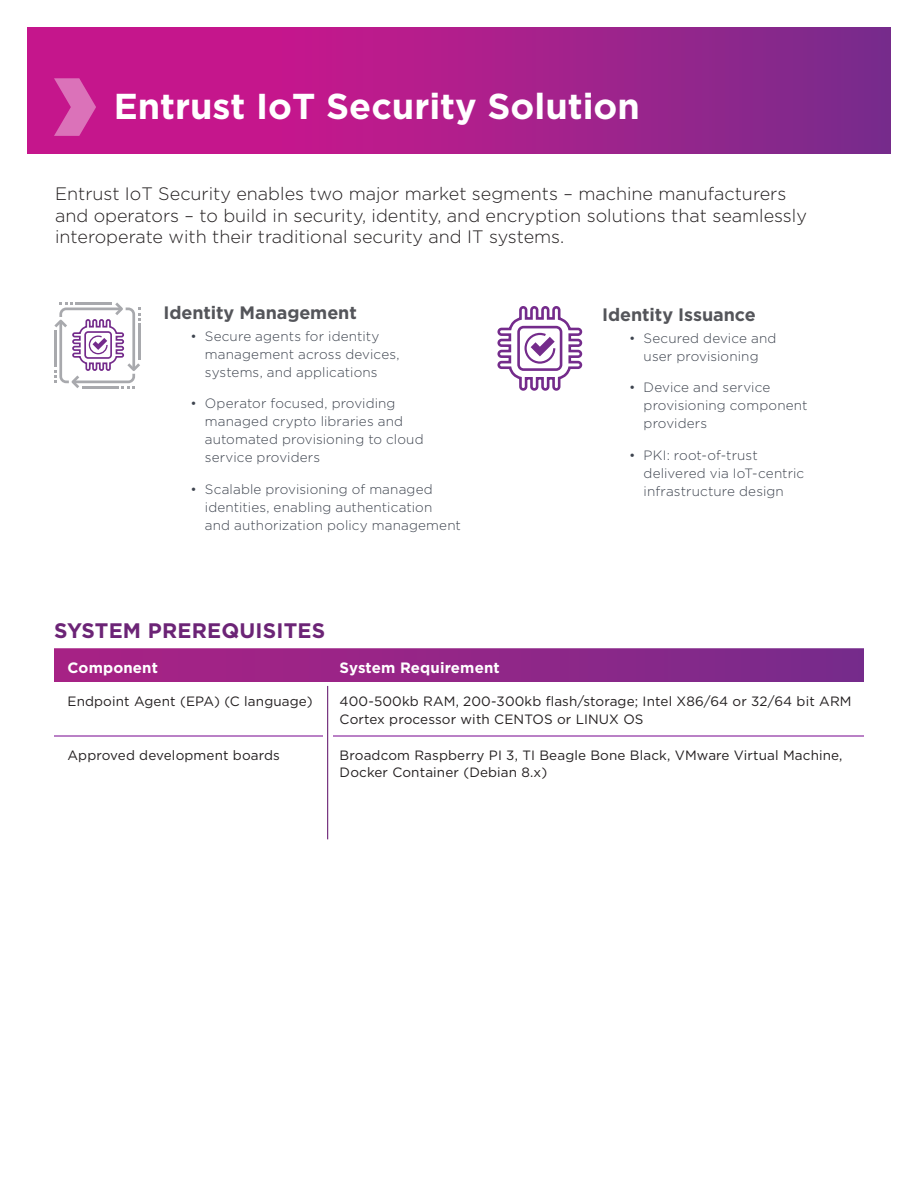
<style>
.page{position:relative;width:918px;height:1188px;background:#fff}
.page>*{position:absolute;margin:0;border:0;box-sizing:border-box;transform-origin:0 0}
._1_Title{font:700 36px "Gotham";color:#fff}
._1_Header{font:700 21px "Gotham";letter-spacing:.01em;color:#6c2476}
.t1{font:300 18px/21.6px "Gotham";color:#231f20}
._1_Header-2{font:700 18px "Gotham";letter-spacing:-.005em;color:#54555a}
._2_Sub_Header{font:700 15px "Gotham";letter-spacing:.01em;color:#fff}
.t2{font:300 13.5px/18px "Gotham";letter-spacing:.01em;color:#3e444f}
._2_Sub_Header-2{font:13.5px/18px "Gotham";letter-spacing:.01em;color:#231f20}
</style>
<div class="page">
<svg style="left:27px;top:27px;width:864px;height:126px;background:#aa1e8b"></svg>
<svg style="left:54px;top:78px;width:42px;height:58px;background:#d24ca6"></svg>
<svg style="left:54px;top:302px;width:87px;height:87px"></svg>
<svg style="left:497px;top:306px;width:86px;height:85px"></svg>
<svg style="left:54px;top:648px;width:810px;height:34px;background:#922788"></svg>
<hr style="left:54px;top:735px;width:272px;height:2px;background:#85209b">
<hr style="left:326px;top:735px;width:538px;height:2px;background:#85209b">
<svg style="left:324px;top:686px;width:9px;height:154px"></svg>
<hr style="left:327px;top:686px;width:1px;height:153px;background:#6c2476">
<p class="_1_Title" style="left:114px;top:82px;width:528px">Entrust IoT Security Solution</p>
<p class="t1" style="left:55px;top:182px;width:753px">Entrust IoT Security enables two major market segments – machine manufacturers and operators – to build in security, identity, and encryption solutions that seamlessly interoperate with their traditional security and IT systems.</p>
<p class="_1_Header-2" style="left:163px;top:301px;width:195px">Identity Management</p>
<p class="t2" style="left:205px;top:327px;width:196px;text-indent:-14px">• Secure agents for identity management across devices, systems, and applications</p>
<p class="t2" style="left:205px;top:394px;width:220px;text-indent:-14px">• Operator focused, providing managed crypto libraries and automated provisioning to cloud service providers</p>
<p class="t2" style="left:205px;top:480px;width:258px;text-indent:-14px">• Scalable provisioning of managed identities, enabling authentication and authorization policy management</p>
<p class="_1_Header-2" style="left:602px;top:303px;width:155px">Identity Issuance</p>
<p class="t2" style="left:629px;top:329px;width:149px;text-align:center">• Secured device and user provisioning</p>
<p class="t2" style="left:644px;top:378px;width:166px;text-indent:-14px">• Device and service provisioning component providers</p>
<p class="t2" style="left:644px;top:446px;width:162px;text-indent:-14px">• PKI: root-of-trust delivered via IoT-centric infrastructure design</p>
<p class="_1_Header" style="left:54px;top:616px;width:273px">SYSTEM PREREQUISITES</p>
<p class="_2_Sub_Header" style="left:68px;top:657px;width:92px">Component</p>
<p class="_2_Sub_Header" style="left:340px;top:657px;width:162px">System Requirement</p>
<p class="_2_Sub_Header-2" style="left:68px;top:692px;width:247px">Endpoint Agent (EPA) (C language)</p>
<p class="_2_Sub_Header-2" style="left:340px;top:692px;width:513px">400-500kb RAM, 200-300kb flash/storage; Intel X86/64 or 32/64 bit ARM<br>Cortex processor with CENTOS or LINUX OS</p>
<p class="_2_Sub_Header-2" style="left:68px;top:746px;width:214px">Approved development boards</p>
<p class="_2_Sub_Header-2" style="left:340px;top:747px;width:504px;line-height:16.5px">Broadcom Raspberry PI 3, TI Beagle Bone Black, VMware Virtual Machine,<br>Docker Container (Debian 8.x)</p>
</div>
